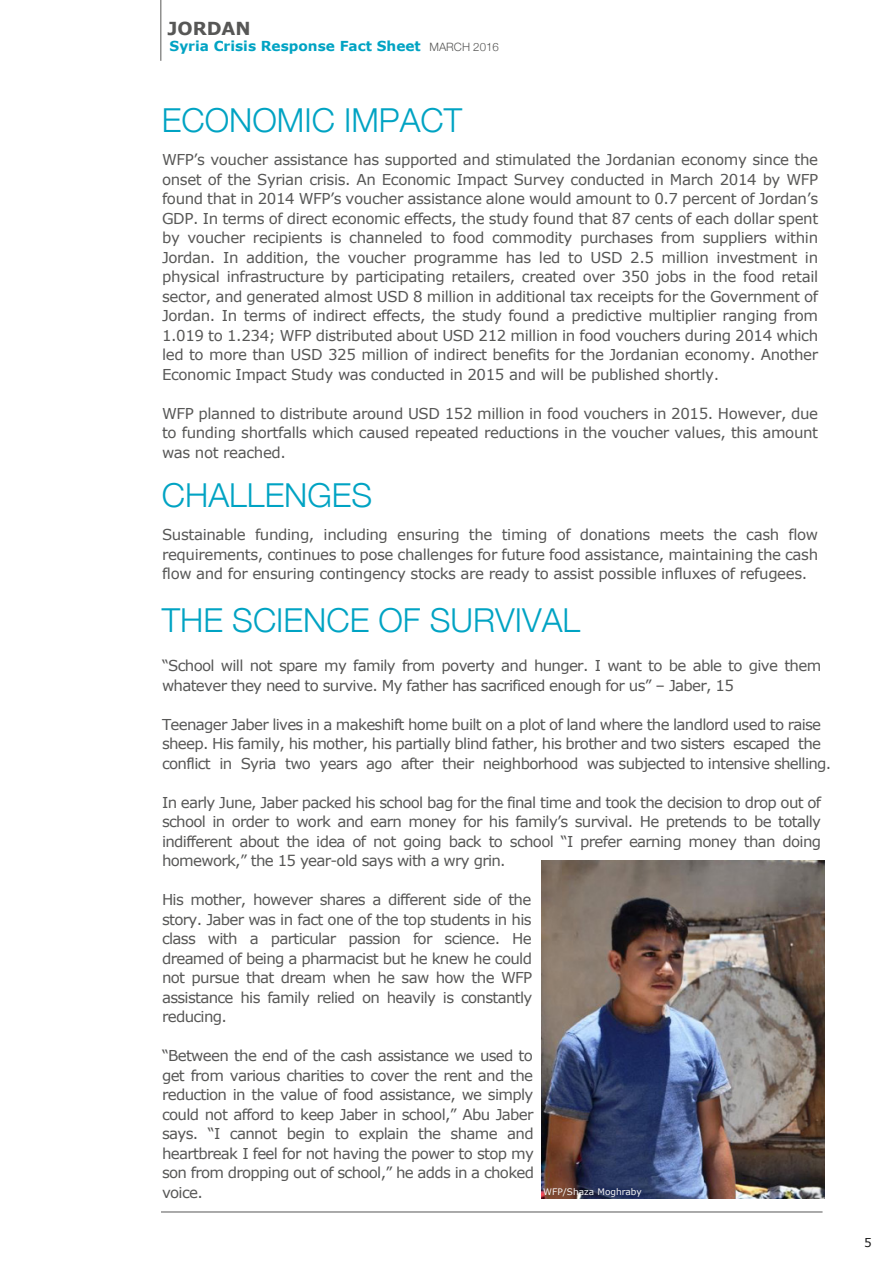
<style>
.page{position:relative;width:893px;height:1263px;background:#fff}
.page>*{position:absolute;margin:0;border:0;box-sizing:border-box;transform-origin:0 0}
.t1{font:300 33px "Helvetica Neue";color:#00a3c3}
.t2{font:700 18px "Verdana";color:#575756}
.t3{font:15px/19.5px "Verdana";letter-spacing:-.045em;color:#575756;text-align:justify}
.t4{font:700 13.8px "Verdana";color:#00a3c3}
.t5{font:12px "Verdana";color:#191919}
.t6{font:9px "Verdana";color:#f5f5f5}
.s1{font-family:"Helvetica Neue";font-weight:300;font-size:11.55px;color:#575756}
</style>
<div class="page">
<hr style="left:160px;top:0;width:1px;height:61px;background:#575756">
<hr style="left:161px;top:1211px;width:661px;height:1px;background:#575756">
<img style="left:541px;top:860px;width:283px;height:339px">
<p class="t2" style="left:168px;top:16px;width:85px">JORDAN</p>
<p class="t4" style="left:170px;top:36px;width:331px">Syria Crisis Response Fact Sheet <span class="s1">MARCH 2016</span></p>
<h1 class="t1" style="left:162px;top:94px;width:302px">ECONOMIC IMPACT</h1>
<p class="t3" style="left:162px;top:150px;width:658px">WFP’s voucher assistance has supported and stimulated the Jordanian economy since the onset of the Syrian crisis. An Economic Impact Survey conducted in March 2014 by WFP found that in 2014 WFP’s voucher assistance alone would amount to 0.7 percent of Jordan’s GDP. In terms of direct economic effects, the study found that 87 cents of each dollar spent by voucher recipients is channeled to food commodity purchases from suppliers within Jordan. In addition, the voucher programme has led to USD 2.5 million investment in physical infrastructure by participating retailers, created over 350 jobs in the food retail sector, and generated almost USD 8 million in additional tax receipts for the Government of Jordan. In terms of indirect effects, the study found a predictive multiplier ranging from 1.019 to 1.234; WFP distributed about USD 212 million in food vouchers during 2014 which led to more than USD 325 million of indirect benefits for the Jordanian economy. Another Economic Impact Study was conducted in 2015 and will be published shortly.</p>
<p class="t3" style="left:162px;top:403px;width:658px">WFP planned to distribute around USD 152 million in food vouchers in 2015. However, due to funding shortfalls which caused repeated reductions in the voucher values, this amount was not reached.</p>
<h1 class="t1" style="left:162px;top:469px;width:212px">CHALLENGES</h1>
<p class="t3" style="left:162px;top:525px;width:658px">Sustainable funding, including ensuring the timing of donations meets the cash flow requirements, continues to pose challenges for future food assistance, maintaining the cash flow and for ensuring contingency stocks are ready to assist possible influxes of refugees.</p>
<h1 class="t1" style="left:162px;top:593px;width:420px">THE SCIENCE OF SURVIVAL</h1>
<p class="t3" style="left:162px;top:656px;width:661px">“School will not spare my family from poverty and hunger. I want to be able to give them whatever they need to survive. My father has sacrificed enough for us” – Jaber, 15</p>
<p class="t3" style="left:162px;top:714px;width:671px;text-align:left">Teenager Jaber lives in a makeshift home built on a plot of land where the landlord used to raise sheep. His family, his mother, his partially blind father, his brother and two sisters escaped the conflict in Syria two years ago after their neighborhood was subjected to intensive shelling.</p>
<p class="t3" style="left:162px;top:792px;width:661px">In early June, Jaber packed his school bag for the final time and took the decision to drop out of school in order to work and earn money for his family’s survival. He pretends to be totally indifferent about the idea of not going back to school “I prefer earning money than doing homework,” the 15 year-old says with a wry grin.</p>
<p class="t3" style="left:162px;top:890px;width:372px">His mother, however shares a different side of the story. Jaber was in fact one of the top students in his class with a particular passion for science. He dreamed of being a pharmacist but he knew he could not pursue that dream when he saw how the WFP assistance his family relied on heavily is constantly reducing.</p>
<p class="t3" style="left:162px;top:1046px;width:374px">“Between the end of the cash assistance we used to get from various charities to cover the rent and the reduction in the value of food assistance, we simply could not afford to keep Jaber in school,” Abu Jaber says. “I cannot begin to explain the shame and heartbreak I feel for not having the power to stop my son from dropping out of school,” he adds in a choked voice.</p>
<p class="t6" style="left:543px;top:1185px;width:100px">WFP/Shaza Moghraby</p>
<p class="t5" style="left:864px;top:1234px;width:9px">5</p>
</div>
